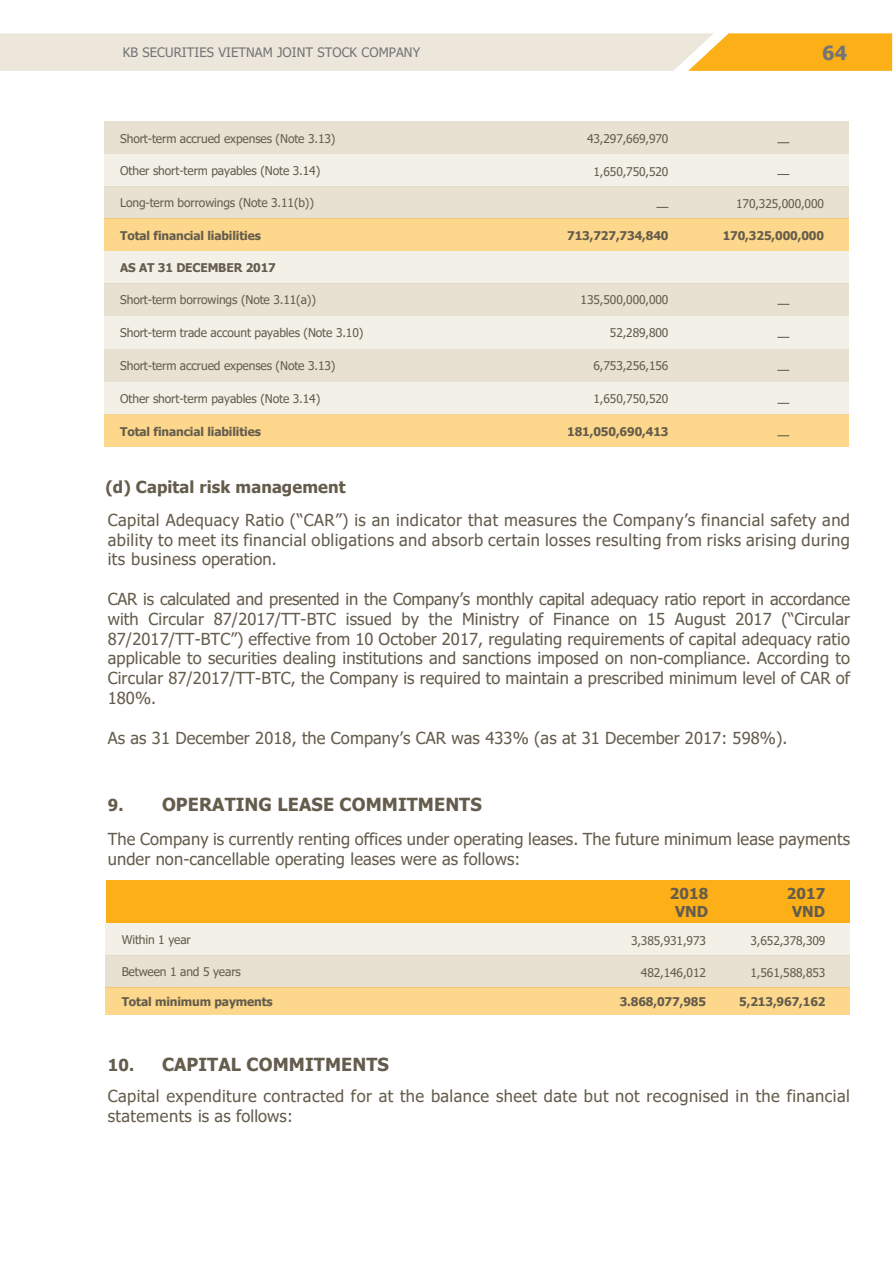
<style>
.page{position:relative;width:893px;height:1263px;background:#fff}
.page>*{position:absolute;margin:0;border:0;box-sizing:border-box;transform-origin:0 0}
.t1{font:700 19.5px "Tahoma";color:#737477}
.t2{font:700 18px "Tahoma";letter-spacing:.005em;color:#645c4c}
.t3{font:16.5px/19.8px "Tahoma";letter-spacing:.005em;color:#645c4c;text-align:justify}
.t4{font:16.5px/19.8px "Tahoma";letter-spacing:.025em;color:#645c4c}
.t5{font:700 16.5px "Tahoma";letter-spacing:.005em;color:#645c4c}
.t6{font:700 15px/18px "Tahoma";letter-spacing:.005em;color:#645c4c;text-align:center}
.t7{font:13.05px "Tahoma";letter-spacing:.005em;color:#737477}
.t8{font:12px "Tahoma";letter-spacing:-.01em;color:#645c4c}
.t9{font:700 12px "Tahoma";letter-spacing:-.01em;color:#645c4c}
.s1{font-size:16.5px}
</style>
<div class="page">
<div style="left:106px;top:880px;width:744px;height:42px;background:#fcaf17"></div>
<div style="left:106px;top:923px;width:744px;height:32px;background:#f3f0e8"></div>
<div style="left:106px;top:955px;width:744px;height:33px;background:#e8e1d2"></div>
<div style="left:106px;top:987px;width:744px;height:28px;background:#fdd78b"></div>
<div style="left:104px;top:122px;width:744px;height:32px;background:#e8e1d2"></div>
<div style="left:104px;top:154px;width:744px;height:33px;background:#f3f0e8"></div>
<div style="left:104px;top:186px;width:744px;height:33px;background:#e8e1d2"></div>
<div style="left:104px;top:218px;width:744px;height:33px;background:#fdd78b"></div>
<div style="left:104px;top:251px;width:744px;height:33px;background:#f3f0e8"></div>
<div style="left:104px;top:283px;width:744px;height:33px;background:#e8e1d2"></div>
<div style="left:104px;top:415px;width:744px;height:32px;background:#fdd78b"></div>
<div style="left:104px;top:316px;width:744px;height:33px;background:#f3f0e8"></div>
<div style="left:104px;top:349px;width:744px;height:33px;background:#e8e1d2"></div>
<div style="left:104px;top:382px;width:744px;height:33px;background:#f3f0e8"></div>
<svg style="left:0;top:33px;width:892px;height:38px"></svg>
<svg style="left:777px;top:142px;width:12px;height:1px"></svg>
<svg style="left:777px;top:174px;width:12px;height:1px"></svg>
<svg style="left:656px;top:207px;width:12px;height:1px"></svg>
<svg style="left:777px;top:304px;width:12px;height:1px"></svg>
<svg style="left:777px;top:337px;width:12px;height:1px"></svg>
<svg style="left:777px;top:370px;width:12px;height:1px"></svg>
<svg style="left:777px;top:403px;width:12px;height:1px"></svg>
<svg style="left:777px;top:435px;width:12px;height:1px"></svg>
<p class="t7" style="left:123px;top:43px;width:299px">KB SECURITIES VIETNAM JOINT STOCK COMPANY</p>
<p class="t1" style="left:822px;top:39px;width:26px">64</p>
<p class="t8" style="left:120px;top:130px;width:217px">Short-term accrued expenses (Note 3.13)</p>
<p class="t8" style="left:587px;top:131px;width:83px">43,297,669,970</p>
<p class="t8" style="left:120px;top:163px;width:202px">Other short-term payables (Note 3.14)</p>
<p class="t8" style="left:593px;top:163px;width:76px">1,650,750,520</p>
<p class="t8" style="left:120px;top:195px;width:195px">Long-term borrowings (Note 3.11(b))</p>
<p class="t9" style="left:120px;top:227px;width:142px">Total financial liabilities</p>
<p class="t9" style="left:567px;top:227px;width:103px">713,727,734,840</p>
<p class="t9" style="left:120px;top:259px;width:157px">AS AT 31 DECEMBER 2017</p>
<p class="t8" style="left:120px;top:292px;width:197px">Short-term borrowings (Note 3.11(a))</p>
<p class="t8" style="left:581px;top:292px;width:89px">135,500,000,000</p>
<p class="t8" style="left:120px;top:325px;width:245px">Short-term trade account payables (Note 3.10)</p>
<p class="t8" style="left:610px;top:325px;width:60px">52,289,800</p>
<p class="t8" style="left:120px;top:358px;width:217px">Short-term accrued expenses (Note 3.13)</p>
<p class="t8" style="left:593px;top:358px;width:76px">6,753,256,156</p>
<p class="t8" style="left:120px;top:391px;width:202px">Other short-term payables (Note 3.14)</p>
<p class="t8" style="left:593px;top:391px;width:76px">1,650,750,520</p>
<p class="t9" style="left:120px;top:423px;width:142px">Total financial liabilities</p>
<p class="t9" style="left:567px;top:423px;width:103px">181,050,690,413</p>
<p class="t8" style="left:736px;top:195px;width:89px">170,325,000,000</p>
<p class="t9" style="left:723px;top:227px;width:103px">170,325,000,000</p>
<p class="t5" style="left:105px;top:475px;width:242px">(d) Capital risk management</p>
<p class="t3" style="left:108px;top:511px;width:744px">Capital Adequacy Ratio (“CAR”) is an indicator that measures the Company’s financial safety and ability to meet its financial obligations and absorb certain losses resulting from risks arising during its business operation.</p>
<p class="t3" style="left:108px;top:590px;width:744px">CAR is calculated and presented in the Company’s monthly capital adequacy ratio report in accordance with Circular 87/2017/TT-BTC issued by the Ministry of Finance on 15 August 2017 (“Circular 87/2017/TT-BTC”) effective from 10 October 2017, regulating requirements of capital adequacy ratio applicable to securities dealing institutions and sanctions imposed on non-compliance. According to Circular 87/2017/TT-BTC, the Company is required to maintain a prescribed minimum level of CAR of 180%.</p>
<p class="t3" style="left:108px;top:728px;width:681px">As as 31 December 2018, the Company’s CAR was 433% (as at 31 December 2017: 598%).</p>
<p class="t2" style="left:108px;top:791px;width:375px"><span class="s1">9.</span> OPERATING LEASE COMMITMENTS</p>
<p class="t3" style="left:108px;top:830px;width:744px">The Company is currently renting offices under operating leases. The future minimum lease payments under non-cancellable operating leases were as follows:</p>
<p class="t8" style="left:122px;top:932px;width:71px">Within 1 year</p>
<p class="t6" style="left:670px;top:885px;width:40px">2018<br>VND</p>
<p class="t8" style="left:631px;top:932px;width:76px">3,385,931,973</p>
<p class="t8" style="left:750px;top:932px;width:76px">3,652,378,309</p>
<p class="t6" style="left:787px;top:885px;width:40px">2017<br>VND</p>
<p class="t8" style="left:122px;top:964px;width:121px">Between 1 and 5 years</p>
<p class="t8" style="left:641px;top:964px;width:67px">482,146,012</p>
<p class="t8" style="left:750px;top:964px;width:76px">1,561,588,853</p>
<p class="t9" style="left:122px;top:993px;width:153px">Total minimum payments</p>
<p class="t9" style="left:620px;top:993px;width:88px">3.868,077,985</p>
<p class="t9" style="left:739px;top:993px;width:88px">5,213,967,162</p>
<p class="t2" style="left:108px;top:1052px;width:282px"><span class="s1">10.</span> CAPITAL COMMITMENTS</p>
<p class="t4" style="left:108px;top:1087px;width:744px">Capital expenditure contracted for at the balance sheet date but not recognised in the financial statements is as follows:</p>
</div>
